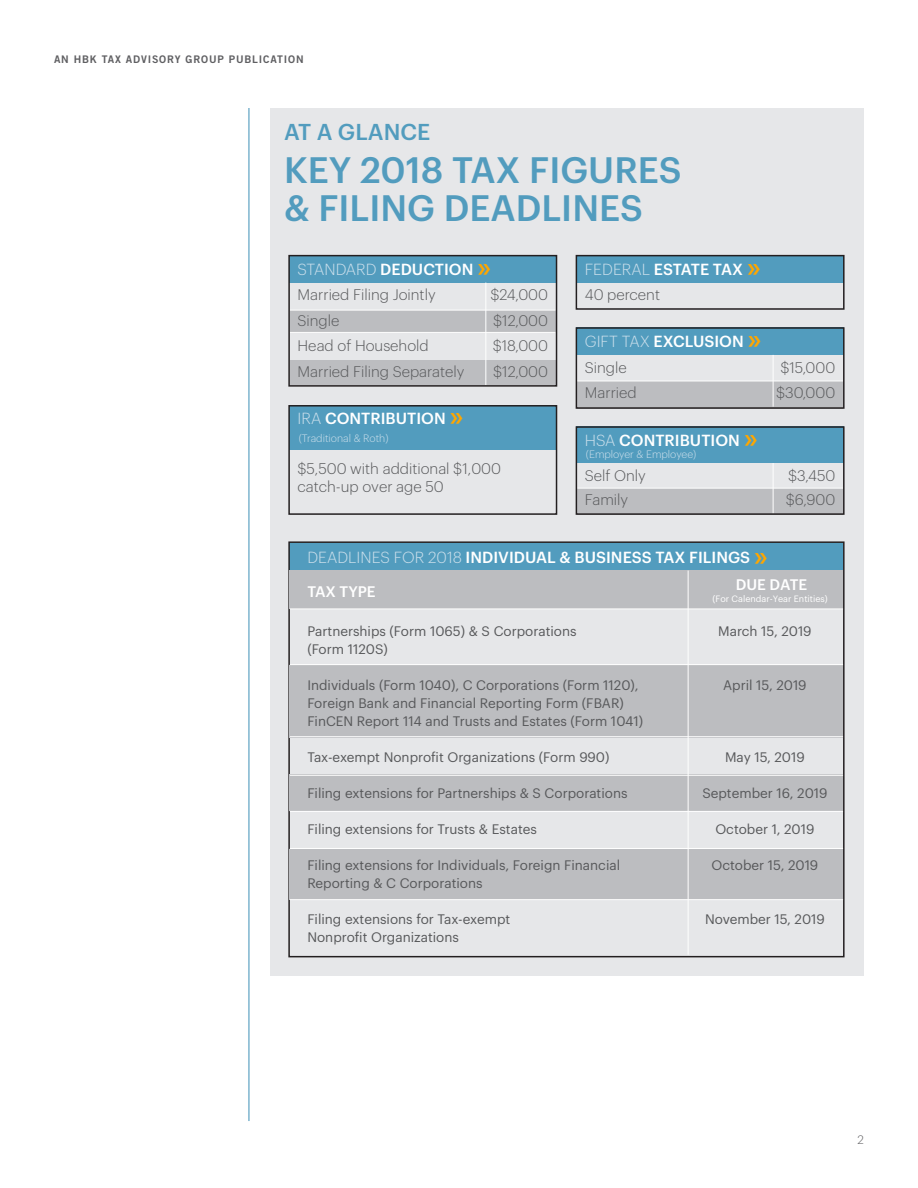
<style>
.page{position:relative;width:918px;height:1188px;background:#fff}
.page>*{position:absolute;margin:0;border:0;box-sizing:border-box;transform-origin:0 0}
.Subheader{font:500 36px "Graphik";color:#529cbe}
.Subheader-2{font:500 22.5px "Graphik";color:#529cbe}
.Subheader-3{font:500 15.75px "Graphik";color:#fff}
.Subheader-4{font:500 15.75px "Graphik";letter-spacing:-.02em;color:#fff}
.Subheader-5{font:300 15px/18px "Graphik";color:#57585a}
.Subheader-6{font:500 15px "Graphik";color:#fff}
.Subheader-7{font:13.5px/18px "Graphik";color:#57585a}
.t1{font:300 12px "Graphik";color:#5f5f62}
.Subheader-8{font:300 10.5px "Graphik";color:#cde0ec}
.t2{font:10.5px "Trade Gothic Bold Two";letter-spacing:.08em;color:#5f5f62}
.Subheader-9{font:9px "Graphik";color:#fff}
.s1{font-weight:300;color:#cde0ec}
.s2{font-size:29.25px;color:#ffa700}
</style>
<div class="page">
<hr style="left:248px;top:108px;width:2px;height:1013px;background:#529cbe">
<div style="left:270px;top:108px;width:594px;height:867px;background:#e6e7e9"></div>
<div style="left:289px;top:255px;width:268px;height:28px;background:#529cbe"></div>
<div style="left:290px;top:310px;width:266px;height:23px;background:#bcbdc0"></div>
<div style="left:290px;top:360px;width:266px;height:25px;background:#bcbdc0"></div>
<hr style="left:290px;top:310px;width:266px;height:1px;background:#fff">
<hr style="left:290px;top:332px;width:266px;height:1px;background:#fff">
<hr style="left:485px;top:283px;width:1px;height:102px;background:#fff">
<div style="left:288px;top:255px;width:269px;height:132px;border:2px solid #231f20"></div>
<div style="left:576px;top:327px;width:268px;height:28px;background:#529cbe"></div>
<div style="left:577px;top:381px;width:266px;height:28px;background:#bcbdc0"></div>
<hr style="left:577px;top:381px;width:266px;height:1px;background:#fff">
<hr style="left:773px;top:355px;width:1px;height:52px;background:#fff">
<div style="left:576px;top:327px;width:269px;height:82px;border:2px solid #231f20"></div>
<div style="left:576px;top:255px;width:268px;height:28px;background:#529cbe"></div>
<div style="left:576px;top:255px;width:269px;height:55px;border:2px solid #231f20"></div>
<div style="left:289px;top:405px;width:268px;height:45px;background:#529cbe"></div>
<div style="left:288px;top:405px;width:269px;height:110px;border:2px solid #231f20"></div>
<div style="left:290px;top:543px;width:553px;height:28px;background:#529cbe"></div>
<div style="left:288px;top:541px;width:557px;height:416px;border:2px solid #231f20"></div>
<div style="left:577px;top:489px;width:266px;height:26px;background:#bcbdc0"></div>
<div style="left:290px;top:571px;width:553px;height:38px;background:#bcbdc0"></div>
<div style="left:290px;top:665px;width:553px;height:72px;background:#bcbdc0"></div>
<div style="left:290px;top:775px;width:553px;height:36px;background:#bcbdc0"></div>
<div style="left:290px;top:849px;width:553px;height:51px;background:#bcbdc0"></div>
<hr style="left:577px;top:488px;width:266px;height:1px;background:#fff">
<hr style="left:290px;top:609px;width:553px;height:1px;background:#fff">
<hr style="left:290px;top:664px;width:553px;height:1px;background:#fff">
<hr style="left:290px;top:736px;width:553px;height:1px;background:#fff">
<hr style="left:290px;top:775px;width:553px;height:1px;background:#fff">
<hr style="left:290px;top:811px;width:553px;height:1px;background:#fff">
<hr style="left:290px;top:848px;width:553px;height:1px;background:#fff">
<hr style="left:290px;top:899px;width:553px;height:1px;background:#fff">
<hr style="left:773px;top:462px;width:1px;height:52px;background:#fff">
<hr style="left:688px;top:571px;width:1px;height:384px;background:#fff">
<div style="left:576px;top:426px;width:268px;height:36px;background:#529cbe"></div>
<div style="left:576px;top:426px;width:269px;height:89px;border:2px solid #231f20"></div>
<p class="t2" style="left:54px;top:52px;width:251px">AN HBK TAX ADVISORY GROUP PUBLICATION</p>
<p class="Subheader-2" style="left:284px;top:114px;width:148px">AT A GLANCE</p>
<p class="Subheader" style="left:284px;top:143px;width:399px">KEY 2018 TAX FIGURES</p>
<p class="Subheader" style="left:284px;top:180px;width:361px">&amp; FILING DEADLINES</p>
<p class="Subheader-3" style="left:298px;top:257px;width:196px"><span class="s1">STANDARD</span> DEDUCTION <span class="s2">»</span></p>
<p class="Subheader-5" style="left:298px;top:285px;width:140px">Married Filing Jointly</p>
<p class="Subheader-5" style="left:490px;top:285px;width:59px">$24,000</p>
<p class="Subheader-5" style="left:298px;top:310px;width:43px">Single</p>
<p class="Subheader-5" style="left:493px;top:310px;width:56px">$12,000</p>
<p class="Subheader-5" style="left:298px;top:336px;width:133px">Head of Household</p>
<p class="Subheader-5" style="left:493px;top:336px;width:57px">$18,000</p>
<p class="Subheader-5" style="left:298px;top:361px;width:168px">Married Filing Separately</p>
<p class="Subheader-5" style="left:493px;top:361px;width:56px">$12,000</p>
<p class="Subheader-3" style="left:298px;top:406px;width:168px"><span class="s1">IRA</span> CONTRIBUTION <span class="s2">»</span></p>
<p class="Subheader-5" style="left:297px;top:458px;width:205px">$5,500 with additional $1,000 catch-up over age 50</p>
<p class="Subheader-8" style="left:299px;top:430px;width:91px">(Traditional &amp; Roth)</p>
<p class="Subheader-4" style="left:585px;top:257px;width:178px"><span class="s1">FEDERAL</span> ESTATE TAX <span class="s2">»</span></p>
<p class="Subheader-5" style="left:585px;top:285px;width:77px">40 percent</p>
<p class="Subheader-3" style="left:585px;top:329px;width:179px"><span class="s1">GIFT TAX</span> EXCLUSION <span class="s2">»</span></p>
<p class="Subheader-5" style="left:585px;top:357px;width:43px">Single</p>
<p class="Subheader-5" style="left:780px;top:357px;width:56px">$15,000</p>
<p class="Subheader-5" style="left:776px;top:383px;width:61px">$30,000</p>
<p class="Subheader-3" style="left:585px;top:428px;width:175px"><span class="s1">HSA</span> CONTRIBUTION <span class="s2">»</span></p>
<p class="Subheader-5" style="left:585px;top:466px;width:63px">Self Only</p>
<p class="Subheader-5" style="left:788px;top:466px;width:49px">$3,450</p>
<p class="Subheader-5" style="left:585px;top:490px;width:45px">Family</p>
<p class="Subheader-5" style="left:786px;top:490px;width:51px">$6,900</p>
<p class="Subheader-8" style="left:586px;top:446px;width:112px">(Employer &amp; Employee)</p>
<p class="Subheader-3" style="left:307px;top:546px;width:463px"><span class="s1">DEADLINES FOR 2018</span> INDIVIDUAL &amp; BUSINESS TAX FILINGS <span class="s2">»</span></p>
<p class="Subheader-6" style="left:307px;top:580px;width:70px">TAX TYPE</p>
<p class="Subheader-7" style="left:307px;top:621px;width:271px">Partnerships (Form 1065) &amp; S Corporations (Form 1120S)</p>
<p class="Subheader-7" style="left:307px;top:675px;width:337px">Individuals (Form 1040), C Corporations (Form 1120),<br>Foreign Bank and Financial Reporting Form (FBAR)<br>FinCEN Report 114 and Trusts and Estates (Form 1041)</p>
<p class="Subheader-7" style="left:307px;top:747px;width:304px">Tax-exempt Nonprofit Organizations (Form 990)</p>
<p class="Subheader-7" style="left:307px;top:783px;width:322px">Filing extensions for Partnerships &amp; S Corporations</p>
<p class="Subheader-7" style="left:307px;top:819px;width:231px">Filing extensions for Trusts &amp; Estates</p>
<p class="Subheader-7" style="left:307px;top:855px;width:314px">Filing extensions for Individuals, Foreign Financial<br>Reporting &amp; C Corporations</p>
<p class="Subheader-7" style="left:307px;top:909px;width:204px">Filing extensions for Tax-exempt<br>Nonprofit Organizations</p>
<p class="Subheader-6" style="left:736px;top:573px;width:73px">DUE DATE</p>
<p class="Subheader-9" style="left:713px;top:592px;width:117px">(For Calendar-Year Entities)</p>
<p class="Subheader-7" style="left:718px;top:621px;width:95px">March 15, 2019</p>
<p class="Subheader-7" style="left:723px;top:675px;width:85px">April 15, 2019</p>
<p class="Subheader-7" style="left:725px;top:747px;width:81px">May 15, 2019</p>
<p class="Subheader-7" style="left:702px;top:783px;width:127px">September 16, 2019</p>
<p class="Subheader-7" style="left:715px;top:819px;width:101px">October 1, 2019</p>
<p class="Subheader-7" style="left:712px;top:855px;width:108px">October 15, 2019</p>
<p class="Subheader-7" style="left:705px;top:909px;width:121px">November 15, 2019</p>
<p class="t1" style="left:858px;top:1131px;width:8px">2</p>
</div>
